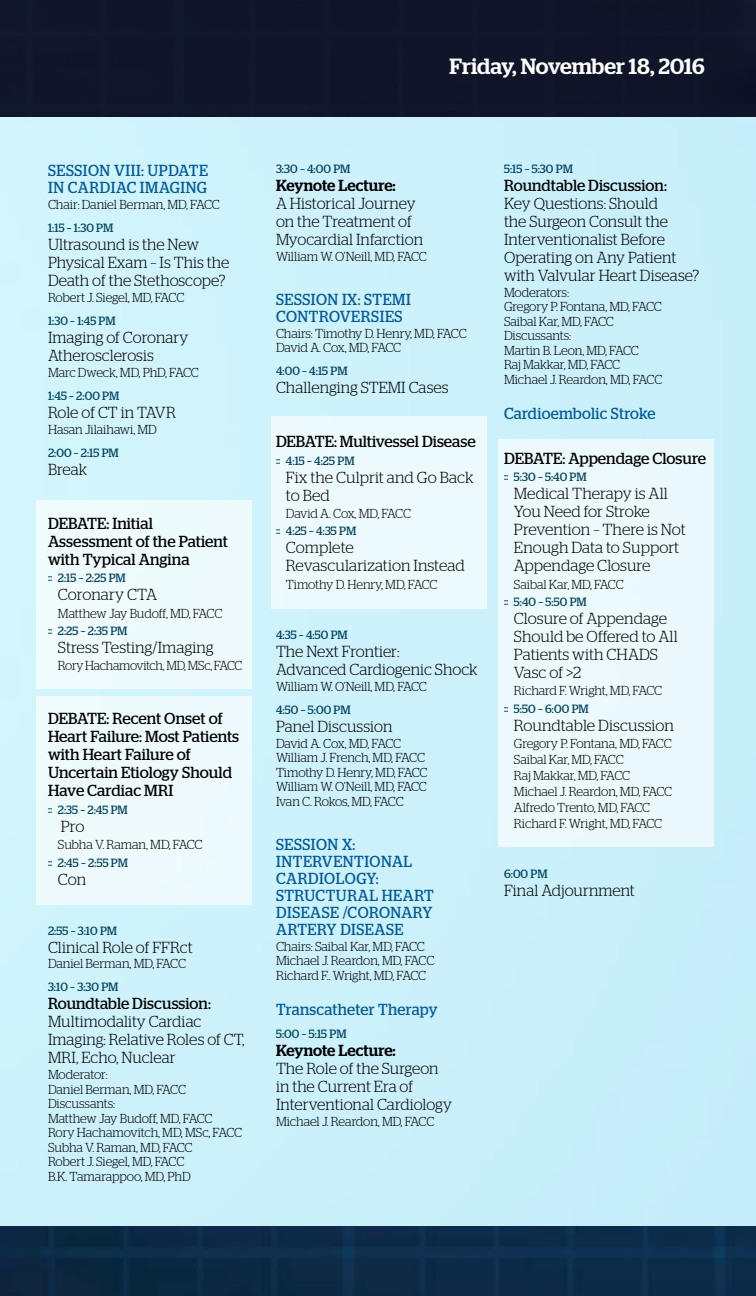
<style>
.page{position:relative;width:756px;height:1296px;background:#fff}
.page>*{position:absolute;margin:0;border:0;box-sizing:border-box;transform-origin:0 0}
.t1{font:500 22px "Stag";color:#fff}
.Lecture_Titles{font:300 16px/18px "Stag";letter-spacing:.005em;color:#000}
.Debate_parts_title{font:300 16px/18px "Stag";color:#000}
.Debate{font:16px/18px "Stag";color:#000}
.Session_Title{font:16px/17px "Stag";letter-spacing:.03em;color:#005a9c;scale:.95 1}
.Lecture_Titles-2{font:16px "Stag";letter-spacing:.005em;color:#000}
.Lecture_Titles-3{font:500 16px "Stag";letter-spacing:.005em;color:#000}
.Program_Doctor{font:300 13px/14.4px "Stag";letter-spacing:-.005em;color:#000}
.Program_Doctor_inden{font:300 13px/16px "Stag";letter-spacing:-.015em;color:#000}
.Program_Doctor_inden-2{font:300 13px "Stag";letter-spacing:-.015em;color:#000;scale:.95 1}
.debate_time{font:12px "Stag";letter-spacing:.005em;color:#004361}
.time{font:12px "Stag";letter-spacing:.005em;color:#004361}
.time_after_debate{font:12px "Stag";letter-spacing:.005em;color:#004361}
</style>
<div class="page">
<div style="left:0;top:0;width:756px;height:117px;background:#10152a"></div>
<div style="left:36px;top:696px;width:216px;height:208px;background:#eefafd"></div>
<div style="left:36px;top:500px;width:216px;height:188px;background:#eefbfd"></div>
<div style="left:271px;top:417px;width:216px;height:192px;background:#edfafd"></div>
<div style="left:498px;top:439px;width:216px;height:408px;background:#ecf9fd"></div>
<img style="left:0;top:1226px;width:756px;height:70px">
<p class="t1" style="left:450px;top:53px;width:257px">Friday, November 18, 2016</p>
<p class="Session_Title" style="left:48px;top:162px;width:170px">SESSION VIII: UPDATE<br>IN CARDIAC IMAGING</p>
<p class="Program_Doctor" style="left:48px;top:197px;width:173px">Chair: Daniel Berman, MD, FACC</p>
<p class="time" style="left:48px;top:221px;width:67px">1:15 – 1:30 PM</p>
<p class="Lecture_Titles" style="left:48px;top:235px;width:183px">Ultrasound is the New<br>Physical Exam – Is This the<br>Death of the Stethoscope?</p>
<p class="Program_Doctor" style="left:48px;top:290px;width:138px">Robert J. Siegel, MD, FACC</p>
<p class="time" style="left:48px;top:314px;width:69px">1:30 – 1:45 PM</p>
<p class="Lecture_Titles" style="left:48px;top:328px;width:142px">Imaging of Coronary<br>Atherosclerosis</p>
<p class="Program_Doctor" style="left:48px;top:365px;width:152px">Marc Dweck, MD, PhD, FACC</p>
<p class="time" style="left:48px;top:389px;width:73px">1:45 – 2:00 PM</p>
<p class="Lecture_Titles" style="left:48px;top:403px;width:129px">Role of CT in TAVR</p>
<p class="Program_Doctor" style="left:48px;top:422px;width:111px">Hasan Jilaihawi, MD</p>
<p class="time" style="left:48px;top:446px;width:72px">2:00 – 2:15 PM</p>
<p class="Lecture_Titles" style="left:48px;top:460px;width:41px">Break</p>
<p class="Debate" style="left:48px;top:514px;width:182px">DEBATE: Initial<br>Assessment of the Patient with Typical Angina</p>
<p class="debate_time" style="left:48px;top:571px;width:79px">:: 2:15 – 2:25 PM</p>
<p class="Debate_parts_title" style="left:58px;top:585px;width:101px">Coronary CTA</p>
<p class="Program_Doctor_inden" style="left:58px;top:605px;width:166px">Matthew Jay Budoff, MD, FACC</p>
<p class="debate_time" style="left:48px;top:624px;width:81px">:: 2:25 – 2:35 PM</p>
<p class="Debate_parts_title" style="left:58px;top:638px;width:157px">Stress Testing/Imaging</p>
<p class="Program_Doctor_inden-2" style="left:58px;top:659px;width:196px">Rory Hachamovitch, MD, MSc, FACC</p>
<p class="Debate" style="left:48px;top:710px;width:193px">DEBATE: Recent Onset of<br>Heart Failure: Most Patients with Heart Failure of<br>Uncertain Etiology Should<br>Have Cardiac MRI</p>
<p class="debate_time" style="left:48px;top:803px;width:81px">:: 2:35 – 2:45 PM</p>
<p class="Debate_parts_title" style="left:61px;top:817px;width:25px">Pro</p>
<p class="Program_Doctor_inden" style="left:58px;top:836px;width:146px">Subha V. Raman, MD, FACC</p>
<p class="debate_time" style="left:48px;top:855px;width:82px">:: 2:45 – 2:55 PM</p>
<p class="Debate_parts_title" style="left:58px;top:870px;width:30px">Con</p>
<p class="time_after_debate" style="left:48px;top:923px;width:71px">2:55 – 3:10 PM</p>
<p class="Lecture_Titles" style="left:48px;top:938px;width:146px">Clinical Role of FFRct</p>
<p class="Program_Doctor" style="left:48px;top:957px;width:140px">Daniel Berman, MD, FACC</p>
<p class="time" style="left:48px;top:980px;width:72px">3:10 – 3:30 PM</p>
<p class="Lecture_Titles-2" style="left:48px;top:995px;width:164px">Roundtable Discussion:</p>
<p class="Lecture_Titles" style="left:48px;top:1013px;width:198px">Multimodality Cardiac<br>Imaging: Relative Roles of CT,<br>MRI, Echo, Nuclear</p>
<p class="Program_Doctor" style="left:48px;top:1067px;width:196px">Moderator:<br>Daniel Berman, MD, FACC<br>Discussants:<br>Matthew Jay Budoff, MD, FACC<br>Rory Hachamovitch, MD, MSc, FACC<br>Subha V. Raman, MD, FACC<br>Robert J. Siegel, MD, FACC<br>B.K. Tamarappoo, MD, PhD</p>
<p class="time" style="left:276px;top:162px;width:76px">3:30 – 4:00 PM</p>
<p class="Lecture_Titles-3" style="left:276px;top:176px;width:121px">Keynote Lecture:</p>
<p class="Lecture_Titles" style="left:276px;top:194px;width:149px">A Historical Journey on the Treatment of<br>Myocardial Infarction</p>
<p class="Program_Doctor" style="left:276px;top:249px;width:153px">William W. O’Neill, MD, FACC</p>
<p class="Session_Title" style="left:276px;top:291px;width:143px">SESSION IX: STEMI<br>CONTROVERSIES</p>
<p class="Program_Doctor" style="left:276px;top:326px;width:192px">Chairs: Timothy D. Henry, MD, FACC<br>David A. Cox, MD, FACC</p>
<p class="time" style="left:276px;top:364px;width:73px">4:00 – 4:15 PM</p>
<p class="Lecture_Titles" style="left:276px;top:379px;width:174px">Challenging STEMI Cases</p>
<p class="Debate" style="left:276px;top:433px;width:201px">DEBATE: Multivessel Disease</p>
<p class="debate_time" style="left:276px;top:453px;width:80px">:: 4:15 – 4:25 PM</p>
<p class="Debate_parts_title" style="left:286px;top:468px;width:189px">Fix the Culprit and Go Back to Bed</p>
<p class="Program_Doctor_inden" style="left:286px;top:505px;width:127px">David A. Cox, MD, FACC</p>
<p class="debate_time" style="left:276px;top:524px;width:82px">:: 4:25 – 4:35 PM</p>
<p class="Debate_parts_title" style="left:286px;top:539px;width:181px">Complete<br>Revascularization Instead</p>
<p class="Program_Doctor_inden" style="left:286px;top:576px;width:153px">Timothy D. Henry, MD, FACC</p>
<p class="time_after_debate" style="left:276px;top:628px;width:73px">4:35 – 4:50 PM</p>
<p class="Lecture_Titles" style="left:276px;top:642px;width:203px">The Next Frontier:<br>Advanced Cardiogenic Shock</p>
<p class="Program_Doctor" style="left:276px;top:679px;width:153px">William W. O’Neill, MD, FACC</p>
<p class="time" style="left:276px;top:703px;width:76px">4:50 – 5:00 PM</p>
<p class="Lecture_Titles" style="left:276px;top:717px;width:118px">Panel Discussion</p>
<p class="Program_Doctor" style="left:276px;top:736px;width:153px">David A. Cox, MD, FACC<br>William J. French, MD, FACC<br>Timothy D. Henry, MD, FACC<br>William W. O’Neill, MD, FACC<br>Ivan C. Rokos, MD, FACC</p>
<p class="Session_Title" style="left:276px;top:835px;width:167px">SESSION X:<br>INTERVENTIONAL<br>CARDIOLOGY:<br>STRUCTURAL HEART<br>DISEASE /CORONARY<br>ARTERY DISEASE</p>
<p class="Program_Doctor" style="left:276px;top:939px;width:160px">Chairs: Saibal Kar, MD, FACC<br>Michael J. Reardon, MD, FACC<br>Richard F.. Wright, MD, FACC</p>
<p class="Session_Title" style="left:276px;top:1000px;width:172px">Transcatheter Therapy</p>
<p class="time" style="left:276px;top:1027px;width:72px">5:00 – 5:15 PM</p>
<p class="Lecture_Titles-3" style="left:276px;top:1041px;width:121px">Keynote Lecture:</p>
<p class="Lecture_Titles" style="left:276px;top:1059px;width:178px">The Role of the Surgeon in the Current Era of<br>Interventional Cardiology</p>
<p class="Program_Doctor" style="left:276px;top:1114px;width:160px">Michael J. Reardon, MD, FACC</p>
<p class="time" style="left:504px;top:162px;width:70px">5:15 – 5:30 PM</p>
<p class="Lecture_Titles-2" style="left:504px;top:176px;width:164px">Roundtable Discussion:</p>
<p class="Lecture_Titles" style="left:504px;top:194px;width:197px">Key Questions: Should<br>the Surgeon Consult the<br>Interventionalist Before<br>Operating on Any Patient with Valvular Heart Disease?</p>
<p class="Program_Doctor" style="left:504px;top:285px;width:160px">Moderators:<br>Gregory P. Fontana, MD, FACC<br>Saibal Kar, MD, FACC<br>Discussants:<br>Martin B. Leon, MD, FACC<br>Raj Makkar, MD, FACC<br>Michael J. Reardon, MD, FACC</p>
<p class="Session_Title" style="left:504px;top:405px;width:161px">Cardioembolic Stroke</p>
<p class="Debate" style="left:504px;top:449px;width:204px">DEBATE: Appendage Closure</p>
<p class="debate_time" style="left:504px;top:470px;width:84px">:: 5:30 – 5:40 PM</p>
<p class="Debate_parts_title" style="left:514px;top:484px;width:173px">Medical Therapy is All<br>You Need for Stroke<br>Prevention – There is Not<br>Enough Data to Support<br>Appendage Closure</p>
<p class="Program_Doctor_inden" style="left:514px;top:576px;width:111px">Saibal Kar, MD, FACC</p>
<p class="debate_time" style="left:504px;top:595px;width:84px">:: 5:40 – 5:50 PM</p>
<p class="Debate_parts_title" style="left:514px;top:609px;width:165px">Closure of Appendage<br>Should be Offered to All<br>Patients with CHADS<br>Vasc of &gt;2</p>
<p class="Program_Doctor_inden" style="left:514px;top:683px;width:150px">Richard F. Wright, MD, FACC</p>
<p class="debate_time" style="left:504px;top:702px;width:86px">:: 5:50 – 6:00 PM</p>
<p class="Debate_parts_title" style="left:514px;top:716px;width:162px">Roundtable Discussion</p>
<p class="Program_Doctor_inden" style="left:514px;top:735px;width:160px">Gregory P. Fontana, MD, FACC<br>Saibal Kar, MD, FACC<br>Raj Makkar, MD, FACC<br>Michael J. Reardon, MD, FACC<br>Alfredo Trento, MD, FACC<br>Richard F. Wright, MD, FACC</p>
<p class="time_after_debate" style="left:504px;top:867px;width:45px">6:00 PM</p>
<p class="Lecture_Titles" style="left:504px;top:881px;width:132px">Final Adjournment</p>
</div>
